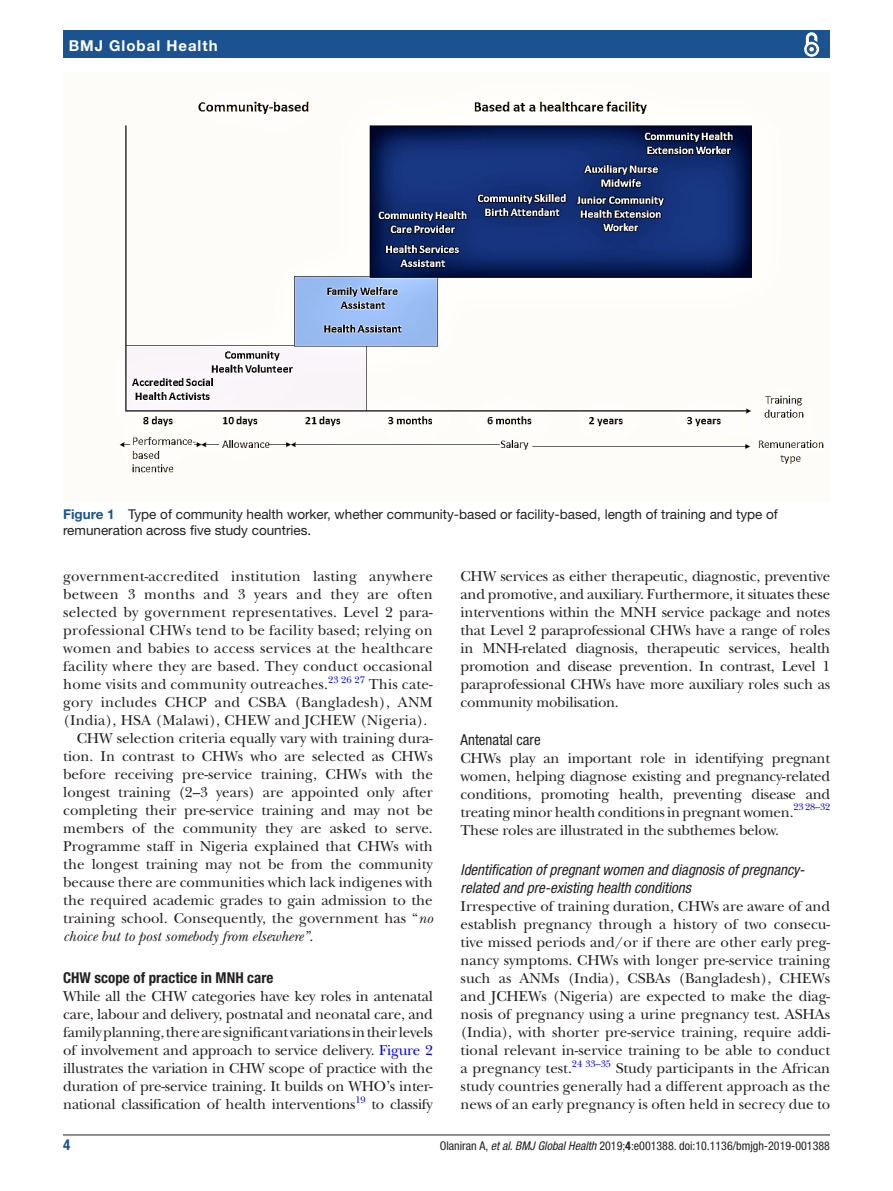
<style>
.page{position:relative;width:893px;height:1191px;background:#fff}
.page>*{position:absolute;margin:0;border:0;box-sizing:border-box;transform-origin:0 0}
.t1{font:15px/18px "New Baskerville";color:#231f20;text-align:justify}
.t2{font:italic condensed 15px/18px "Helvetica Neue LT Std";color:#231f20}
.t3{font:italic 15px "New Baskerville";color:#231f20}
.t4{font:700 condensed 15px "Helvetica Neue LT Std";color:#231f20}
.t5{font:700 15px "Helvetica Neue LT Std";letter-spacing:.065em;color:#fff}
.t6{font:condensed 15px "Helvetica Neue LT Std";color:#231f20}
.t7{font:700 condensed 15px "Helvetica Neue LT Std";color:#1b5391}
.t8{font:13.5px/16.2px "Helvetica Neue LT Std";color:#231f20}
.t9{font:condensed 12px "Helvetica Neue LT Std";color:#231f20}
.t10{font:9.9px "New Baskerville";letter-spacing:-.015em;color:#00f}
.s1{font-weight:700;color:#1b5391}
.s2{font-style:italic}
.s3{font-style:normal}
.s4{color:#00f}
.s5{font-weight:700}
</style>
<div class="page">
<hr style="left:63px;top:1134px;width:767px;height:1px;background:#231f20">
<div style="left:63px;top:31px;width:767px;height:27px;background:#1b5391"></div>
<svg style="left:804px;top:32px;width:16px;height:25px"></svg>
<div style="left:808px;top:46px;width:7px;height:7px;border:1px solid #1b5391;border-radius:50%"></div>
<img style="left:119px;top:101px;width:705px;height:372px">
<p class="t5" style="left:69px;top:36px;width:150px">BMJ Global Health</p>
<p class="t8" style="left:63px;top:506px;width:716px"><span class="s1">Figure 1</span> Type of community health worker, whether community-based or facility-based, length of training and type of remuneration across five study countries.</p>
<p class="t1" style="left:63px;top:567px;width:371px">government-accredited institution lasting anywhere between 3 months and 3 years and they are often selected by government representatives. Level 2 para&shy;professional CHWs tend to be facility based; relying on women and babies to access services at the healthcare facility where they are based. They conduct occasional home visits and community outreaches.</p>
<p class="t1" style="left:461px;top:567px;width:371px">CHW services as either therapeutic, diagnostic, preventive and promotive, and auxiliary. Furthermore, it situates these interventions within the MNH service package and notes that Level 2 paraprofessional CHWs have a range of roles in MNH-related diagnosis, therapeutic services, health promotion and disease prevention. In contrast, Level 1 paraprofessional CHWs have more auxiliary roles such as community mobilisation.</p>
<p class="t6" style="left:461px;top:731px;width:82px">Antenatal care</p>
<p class="t1" style="left:461px;top:749px;width:371px">CHWs play an important role in identifying pregnant women, helping diagnose existing and pregnancy-related conditions, promoting health, preventing disease and treating minor health conditions in pregnant women.</p>
<p class="t10" style="left:328px;top:673px;width:38px">23 26 27</p>
<p class="t1" style="left:369px;top:675px;width:66px">This cate-</p>
<p class="t1" style="left:63px;top:693px;width:371px">gory includes CHCP and CSBA (Bangladesh), ANM</p>
<p class="t1" style="left:63px;top:711px;width:366px">(India), HSA (Malawi), CHEW and JCHEW (Nigeria).</p>
<p class="t1" style="left:77px;top:729px;width:358px">CHW selection criteria equally vary with training dura-</p>
<p class="t1" style="left:63px;top:747px;width:371px">tion. In contrast to CHWs who are selected as CHWs</p>
<p class="t1" style="left:63px;top:765px;width:371px">before receiving pre-service training, CHWs with the</p>
<p class="t1" style="left:63px;top:783px;width:371px">longest training (2–3 years) are appointed only after</p>
<p class="t1" style="left:63px;top:801px;width:371px">completing their pre-service training and may not be</p>
<p class="t1" style="left:63px;top:819px;width:371px">members of the community they are asked to serve.</p>
<p class="t1" style="left:63px;top:837px;width:371px">Programme staff in Nigeria explained that CHWs with</p>
<p class="t1" style="left:63px;top:855px;width:371px">the longest training may not be from the community</p>
<p class="t1" style="left:63px;top:873px;width:371px">because there are communities which lack indigenes with</p>
<p class="t1" style="left:63px;top:891px;width:371px">the required academic grades to gain admission to the</p>
<p class="t1" style="left:63px;top:909px;width:371px">training school. Consequently, the government has “<span class="s2">no</span></p>
<p class="t3" style="left:63px;top:927px;width:252px">choice but to post somebody from elsewhere”<span class="s3">.</span></p>
<p class="t4" style="left:63px;top:969px;width:212px">CHW scope of practice in MNH care</p>
<p class="t1" style="left:63px;top:987px;width:371px">While all the CHW categories have key roles in antenatal care, labour and delivery, postnatal and neonatal care, and family planning, there are significant variations in their levels of involvement and approach to service delivery. <span class="s4">Figure 2 </span>illustrates the variation in CHW scope of practice with the duration of pre-service training. It builds on WHO’s inter&shy;national classification of health interventions</p>
<p class="t10" style="left:793px;top:801px;width:38px">23 28–32</p>
<p class="t1" style="left:461px;top:821px;width:320px">These roles are illustrated in the subthemes below.</p>
<p class="t2" style="left:461px;top:861px;width:346px">Identification of pregnant women and diagnosis of pregnancy&shy;related and pre-existing health conditions</p>
<p class="t1" style="left:461px;top:897px;width:371px">Irrespective of training duration, CHWs are aware of and establish pregnancy through a history of two consecu&shy;tive missed periods and/or if there are other early preg&shy;nancy symptoms. CHWs with longer pre-service training such as ANMs (India), CSBAs (Bangladesh), CHEWs and JCHEWs (Nigeria) are expected to make the diag&shy;nosis of pregnancy using a urine pregnancy test. ASHAs (India), with shorter pre-service training, require addi&shy;tional relevant in-service training to be able to conduct a pregnancy test.<sup>24</sup> <sup>33–35</sup> Study participants in the African study countries generally had a different approach as the news of an early pregnancy is often held in secrecy due to</p>
<p class="t10" style="left:355px;top:1093px;width:12px">19</p>
<p class="t1" style="left:371px;top:1095px;width:63px">to classify</p>
<p class="t7" style="left:63px;top:1135px;width:9px">4</p>
<p class="t9" style="left:440px;top:1138px;width:392px">Olaniran A, <span class="s2">et al</span>. <span class="s2">BMJ Global Health</span> 2019;<span class="s5">4</span>:e001388. doi:10.1136/bmjgh-2019-001388</p>
</div>
